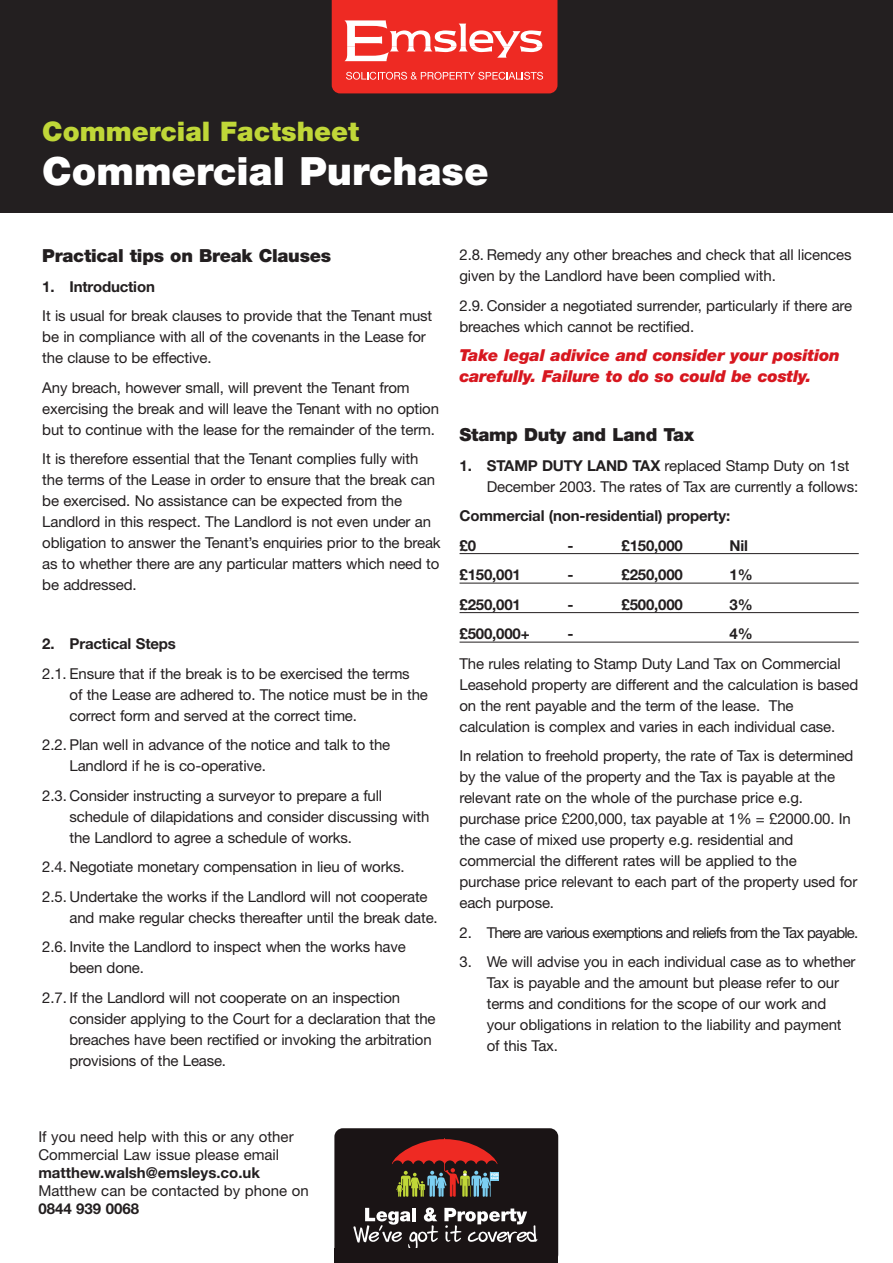
<style>
.page{position:relative;width:893px;height:1263px;background:#fff}
.page>*{position:absolute;margin:0;border:0;box-sizing:border-box;transform-origin:0 0}
.t1{font:900 39px "Helvetica Neue";color:#fff}
.t2{font:900 27px "Helvetica Neue";color:#c0d738}
.t3{font:900 18px "Helvetica Neue";letter-spacing:-.015em;color:#231f20}
.t4{font:italic 900 16.5px/21px "Helvetica Neue";letter-spacing:-.015em;color:#d7171f}
.t5{font:15px/21px "Helvetica Neue";letter-spacing:-.01em;color:#231f20}
.t6{font:700 15px/29.5px "Helvetica Neue";letter-spacing:-.01em;color:#231f20}
.t7{font:15px "Helvetica Neue";letter-spacing:-.055em;color:#231f20}
.t8{font:900 3.6px "Helvetica Neue";color:#fff}
.t9{font:900 2.85px "Helvetica Neue";color:#fff}
.s1{font-weight:700}
</style>
<div class="page">
<div style="left:0;top:0;width:893px;height:213px;background:#231f20"></div>
<svg style="left:332px;top:0;width:225px;height:93px"></svg>
<hr style="left:459px;top:553px;width:400px;height:1px;background:#231f20">
<hr style="left:459px;top:583px;width:400px;height:1px;background:#231f20">
<hr style="left:459px;top:612px;width:400px;height:1px;background:#231f20">
<hr style="left:459px;top:642px;width:400px;height:1px;background:#231f20">
<div style="left:334px;top:1128px;width:224px;height:135px;background:#1a1415;border-radius:9px"></div>
<div style="left:490px;top:1172px;width:9px;height:9px;background:#7ccff2"></div>
<svg style="left:392px;top:1138px;width:105px;height:59px"></svg>
<svg style="left:353px;top:1208px;width:85px;height:40px"></svg>
<svg style="left:444px;top:1208px;width:93px;height:35px"></svg>
<div style="left:334px;top:1248px;width:224px;height:15px;background:#1a1415"></div>
<h2 class="t2" style="left:42px;top:122px;width:318px">Commercial Factsheet</h2>
<h1 class="t1" style="left:42px;top:157px;width:448px">Commercial Purchase</h1>
<p class="t3" style="left:42px;top:249px;width:290px">Practical tips on Break Clauses</p>
<p class="t6" style="left:42px;top:273px;width:114px">1. Introduction</p>
<p class="t5" style="left:42px;top:307px;width:391px">It is usual for break clauses to provide that the Tenant must be in compliance with all of the covenants in the Lease for the clause to be effective.</p>
<p class="t5" style="left:42px;top:378px;width:398px">Any breach, however small, will prevent the Tenant from exercising the break and will leave the Tenant with no option but to continue with the lease for the remainder of the term.</p>
<p class="t5" style="left:42px;top:450px;width:400px">It is therefore essential that the Tenant complies fully with the terms of the Lease in order to ensure that the break can be exercised. No assistance can be expected from the Landlord in this respect. The Landlord is not even under an obligation to answer the Tenant’s enquiries prior to the break as to whether there are any particular matters which need to be addressed.</p>
<p class="t6" style="left:42px;top:631px;width:135px">2. Practical Steps</p>
<p class="t5" style="left:70px;top:664px;width:360px;text-indent:-27px">2.1. Ensure that if the break is to be exercised the terms<br>of the Lease are adhered to. The notice must be in the correct form and served at the correct time.</p>
<p class="t5" style="left:70px;top:736px;width:322px;text-indent:-27px">2.2. Plan well in advance of the notice and talk to the<br>Landlord if he is co-operative.</p>
<p class="t5" style="left:70px;top:786px;width:361px;text-indent:-27px">2.3. Consider instructing a surveyor to prepare a full schedule of dilapidations and consider discussing with the Landlord to agree a schedule of works.</p>
<p class="t5" style="left:42px;top:854px;width:387px;line-height:29.5px">2.4. Negotiate monetary compensation in lieu of works.<br>2.5. Undertake the works if the Landlord will not cooperate</p>
<p class="t5" style="left:42px;top:904px;width:397px;line-height:29.5px;text-indent:27px">and make regular checks thereafter until the break date.<br>2.6. Invite the Landlord to inspect when the works have</p>
<p class="t5" style="left:42px;top:955px;width:359px;line-height:29.5px;text-indent:27px">been done.<br>2.7. If the Landlord will not cooperate on an inspection</p>
<p class="t5" style="left:70px;top:1009px;width:368px">consider applying to the Court for a declaration that the breaches have been rectified or invoking the arbitration provisions of the Lease.</p>
<p class="t5" style="left:459px;top:246px;width:393px">2.8. Remedy any other breaches and check that all licences given by the Landlord have been complied with.</p>
<p class="t5" style="left:459px;top:296px;width:394px">2.9. Consider a negotiated surrender, particularly if there are breaches which cannot be rectified.</p>
<p class="t4" style="left:459px;top:346px;width:382px">Take legal adivice and consider your position carefully. Failure to do so could be costly.</p>
<p class="t3" style="left:459px;top:428px;width:236px">Stamp Duty and Land Tax</p>
<p class="t5" style="left:487px;top:456px;width:373px;text-indent:-27px"><span class="s1">1. STAMP DUTY LAND TAX</span> replaced Stamp Duty on 1st<br>December 2003. The rates of Tax are currently a follows:</p>
<p class="t6" style="left:459px;top:502px;width:272px">Commercial (non-residential) property: £0</p>
<p class="t6" style="left:567px;top:532px;width:8px">-</p>
<p class="t6" style="left:621px;top:532px;width:63px">£150,000</p>
<p class="t6" style="left:729px;top:532px;width:20px">Nil</p>
<p class="t6" style="left:459px;top:561px;width:63px">£150,001</p>
<p class="t6" style="left:567px;top:561px;width:8px">-</p>
<p class="t6" style="left:621px;top:561px;width:63px">£250,000</p>
<p class="t6" style="left:729px;top:561px;width:25px">1%</p>
<p class="t6" style="left:459px;top:591px;width:63px">£250,001</p>
<p class="t6" style="left:567px;top:591px;width:8px">-</p>
<p class="t6" style="left:621px;top:591px;width:63px">£500,000</p>
<p class="t6" style="left:729px;top:591px;width:25px">3%</p>
<p class="t6" style="left:459px;top:620px;width:72px">£500,000+</p>
<p class="t6" style="left:567px;top:620px;width:8px">-</p>
<p class="t6" style="left:729px;top:620px;width:25px">4%</p>
<p class="t5" style="left:459px;top:654px;width:400px">The rules relating to Stamp Duty Land Tax on Commercial Leasehold property are different and the calculation is based on the rent payable and the term of the lease. The calculation is complex and varies in each individual case.</p>
<p class="t5" style="left:459px;top:747px;width:399px">In relation to freehold property, the rate of Tax is determined by the value of the property and the Tax is payable at the relevant rate on the whole of the purchase price e.g. purchase price £200,000, tax payable at 1% = £2000.00. In the case of mixed use property e.g. residential and commercial the different rates will be applied to the purchase price relevant to each part of the property used for each purpose.</p>
<p class="t7" style="left:459px;top:927px;width:400px">2. There are various exemptions and reliefs from the Tax payable.</p>
<p class="t5" style="left:487px;top:953px;width:370px;text-indent:-27px">3. We will advise you in each individual case as to whether Tax is payable and the amount but please refer to our terms and conditions for the scope of our work and your obligations in relation to the liability and payment of this Tax.</p>
<p class="t5" style="left:38px;top:1129px;width:257px;line-height:18px">If you need help with this or any other<br>Commercial Law issue please email</p>
<p class="t6" style="left:38px;top:1159px;width:223px">matthew.walsh@emsleys.co.uk</p>
<p class="t5" style="left:38px;top:1181px;width:272px">Matthew can be contacted by phone on</p>
<p class="t6" style="left:38px;top:1195px;width:102px">0844 939 0068</p>
<p class="t8" style="left:491px;top:1174px;width:9px">FOR</p>
<p class="t9" style="left:491px;top:1177px;width:9px">SALE</p>
</div>
